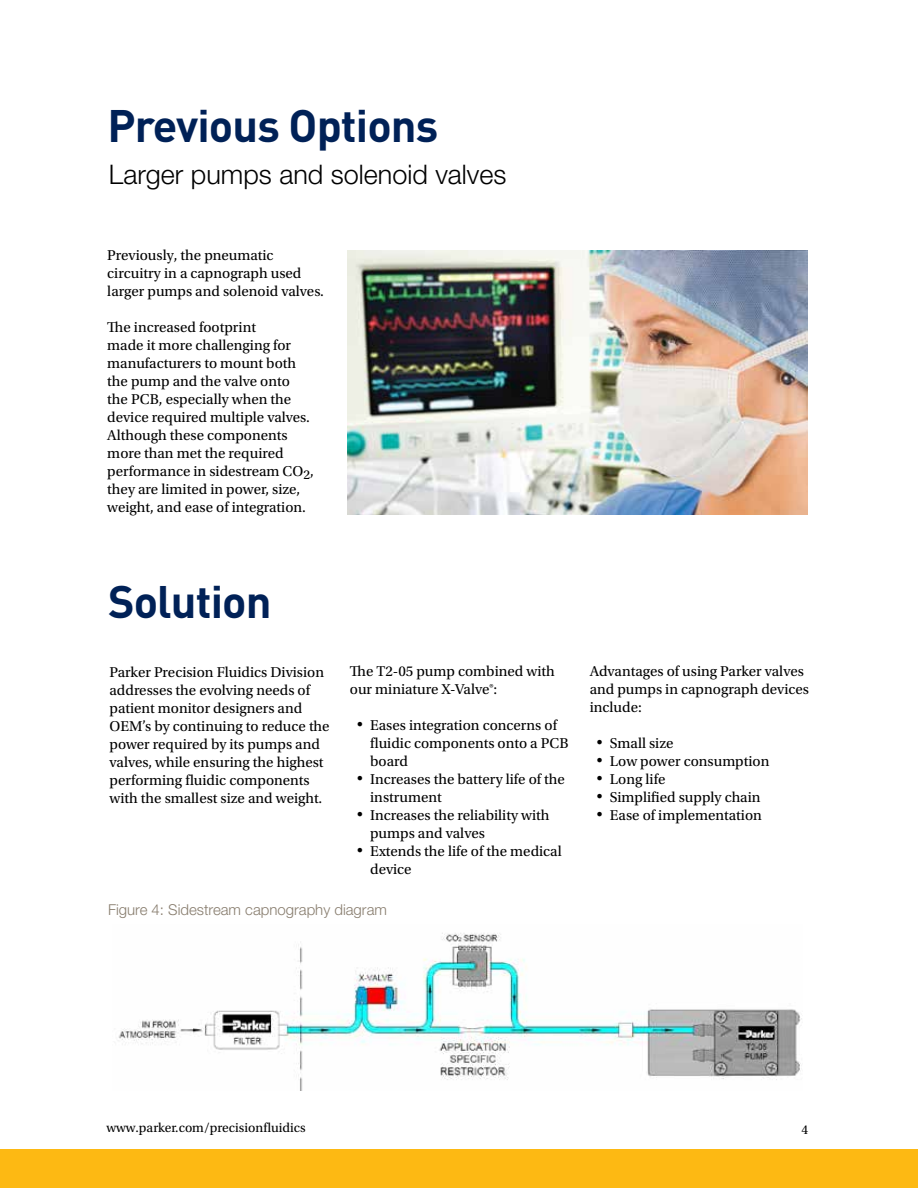
<style>
.page{position:relative;width:918px;height:1188px;background:#fff}
.page>*{position:absolute;margin:0;border:0;box-sizing:border-box;transform-origin:0 0}
.t1{font:700 45px "DINOT";letter-spacing:-.02em;color:#002157}
.t2{font:300 27px "Helvetica Neue LT Std";color:#000}
.t3{font:15px/18px "Utopia Std";color:#000}
.t4{font:300 15px "Helvetica Neue LT Std";color:#887d6e}
.t5{font:13.5px "Utopia Std";color:#000}
.s1{font-family:"Times New Roman";font-size:18px}
</style>
<div class="page">
<div style="left:0;top:1150px;width:918px;height:38px;background:#fdb913"></div>
<img style="left:118px;top:933px;width:684px;height:157px">
<img style="left:348px;top:251px;width:460px;height:263px">
<h1 class="t1" style="left:107px;top:96px;width:332px">Previous Options</h1>
<h2 class="t2" style="left:109px;top:158px;width:399px">Larger pumps and solenoid valves</h2>
<p class="t3" style="left:107px;top:247px;width:218px">Previously, the pneumatic circuitry in a capnograph used larger pumps and solenoid valves.</p>
<p class="t3" style="left:107px;top:319px;width:208px">The increased footprint<br>made it more challenging for manufacturers to mount both the pump and the valve onto the PCB, especially when the device required multiple valves.<br>Although these components more than met the required performance in sidestream CO<sub>2</sub>, they are limited in power, size, weight, and ease of integration.</p>
<h1 class="t1" style="left:108px;top:571px;width:165px">Solution</h1>
<p class="t3" style="left:110px;top:663px;width:222px">Parker Precision Fluidics Division addresses the evolving needs of patient monitor designers and OEM’s by continuing to reduce the power required by its pumps and valves, while ensuring the highest performing fluidic components with the smallest size and weight.</p>
<p class="t3" style="left:350px;top:663px;width:206px">The T2-05 pump combined with our miniature X-Valve®:</p>
<p class="t3" style="left:370px;top:717px;width:200px;text-indent:-14px"><span class="s1">•</span> Eases integration concerns of fluidic components onto a PCB board</p>
<p class="t3" style="left:370px;top:771px;width:196px;text-indent:-14px"><span class="s1">•</span> Increases the battery life of the instrument</p>
<p class="t3" style="left:370px;top:807px;width:181px;text-indent:-14px"><span class="s1">•</span> Increases the reliability with pumps and valves</p>
<p class="t3" style="left:370px;top:843px;width:193px;text-indent:-14px"><span class="s1">•</span> Extends the life of the medical device</p>
<p class="t4" style="left:108px;top:901px;width:280px">Figure 4: Sidestream capnography diagram</p>
<p class="t3" style="left:590px;top:663px;width:221px">Advantages of using Parker valves and pumps in capnograph devices include:</p>
<p class="t3" style="left:596px;top:735px;width:79px"><span class="s1">•</span> Small size</p>
<p class="t3" style="left:596px;top:753px;width:175px"><span class="s1">•</span> Low power consumption</p>
<p class="t3" style="left:596px;top:771px;width:70px"><span class="s1">•</span> Long life</p>
<p class="t3" style="left:596px;top:789px;width:166px"><span class="s1">•</span> Simplified supply chain</p>
<p class="t3" style="left:596px;top:807px;width:167px"><span class="s1">•</span> Ease of implementation</p>
<p class="t5" style="left:106px;top:1120px;width:201px">www.parker.com/precisionfluidics</p>
<p class="t5" style="left:802px;top:1122px;width:8px">4</p>
</div>
